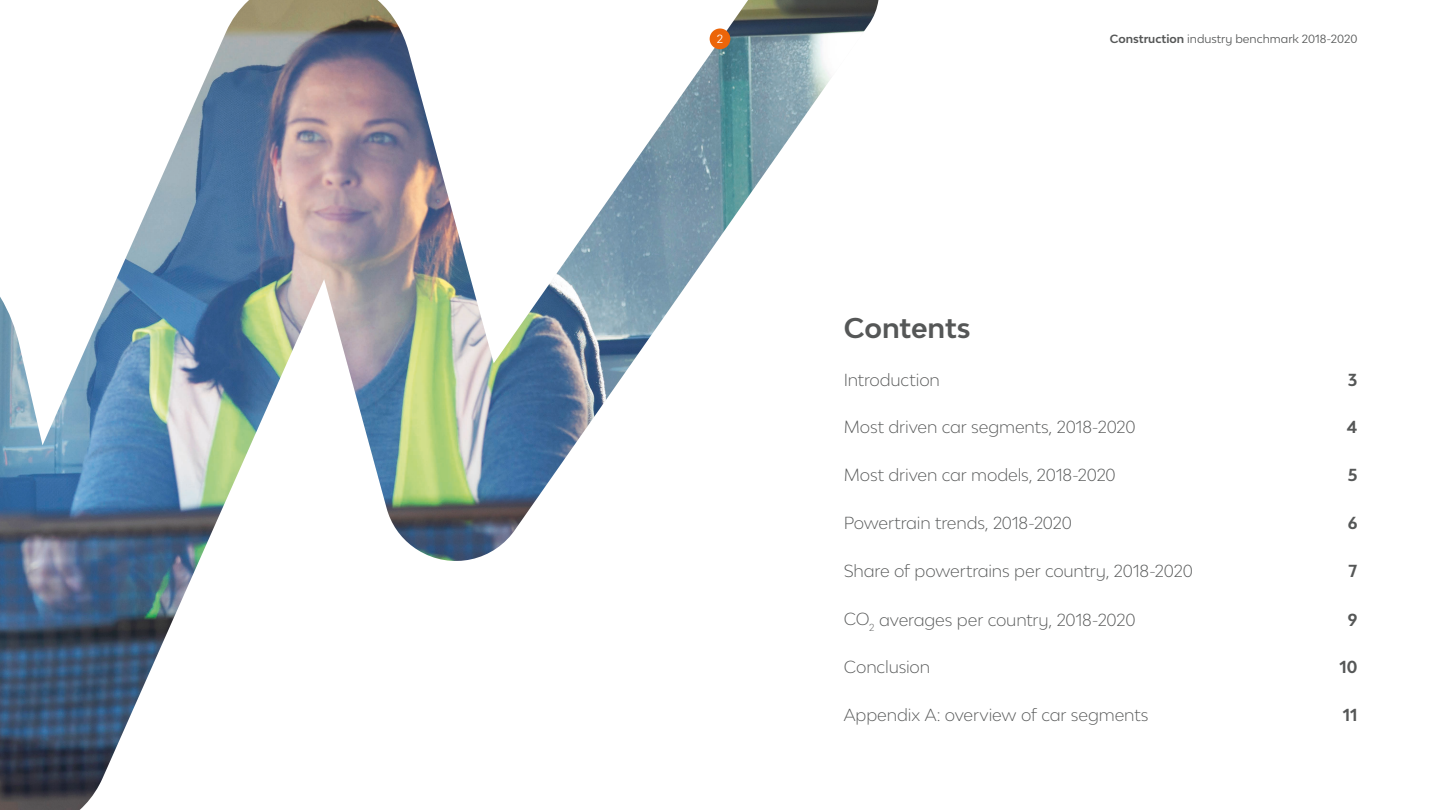
<style>
.page{position:relative;width:1440px;height:810px;background:#fff}
.page>*{position:absolute;margin:0;border:0;box-sizing:border-box;transform-origin:0 0}
.t1{font:700 27px "Lease Plan";letter-spacing:-.005em;color:#555757}
.t2{font:300 16.5px "Lease Plan";letter-spacing:-.01em;color:#555757}
.t3{font:700 16.5px "Lease Plan";color:#555757}
.t4{font:11.25px "Lease Plan";color:#555757}
.t5{font:11.25px "Lease Plan";color:#fff}
.s1{font-weight:700}
</style>
<div class="page">
<img style="left:0;top:0;width:878px;height:810px">
<div style="left:710px;top:28px;width:20px;height:21px;background:#ec6509;border-radius:50%"></div>
<p class="t5" style="left:717px;top:32px;width:8px">2</p>
<p class="t4" style="left:1110px;top:32px;width:249px"><span class="s1">Construction</span> industry benchmark 2018-2020</p>
<h1 class="t1" style="left:844px;top:310px;width:128px">Contents</h1>
<p class="t2" style="left:844px;top:369px;width:98px">Introduction</p>
<p class="t3" style="left:1348px;top:369px;width:11px">3</p>
<p class="t2" style="left:844px;top:417px;width:293px">Most driven car segments, 2018-2020</p>
<p class="t3" style="left:1347px;top:417px;width:12px">4</p>
<p class="t2" style="left:844px;top:465px;width:274px">Most driven car models, 2018-2020</p>
<p class="t3" style="left:1348px;top:465px;width:11px">5</p>
<p class="t2" style="left:844px;top:513px;width:230px">Powertrain trends, 2018-2020</p>
<p class="t3" style="left:1348px;top:513px;width:11px">6</p>
<p class="t2" style="left:844px;top:561px;width:351px">Share of powertrains per country, 2018-2020</p>
<p class="t3" style="left:1349px;top:561px;width:10px">7</p>
<p class="t2" style="left:844px;top:609px;width:293px">CO<sub>2</sub> averages per country, 2018-2020</p>
<p class="t3" style="left:1348px;top:609px;width:11px">9</p>
<p class="t2" style="left:844px;top:657px;width:88px">Conclusion</p>
<p class="t3" style="left:1340px;top:657px;width:19px">10</p>
<p class="t2" style="left:844px;top:705px;width:306px">Appendix A: overview of car segments</p>
<p class="t3" style="left:1343px;top:705px;width:16px">11</p>
</div>
